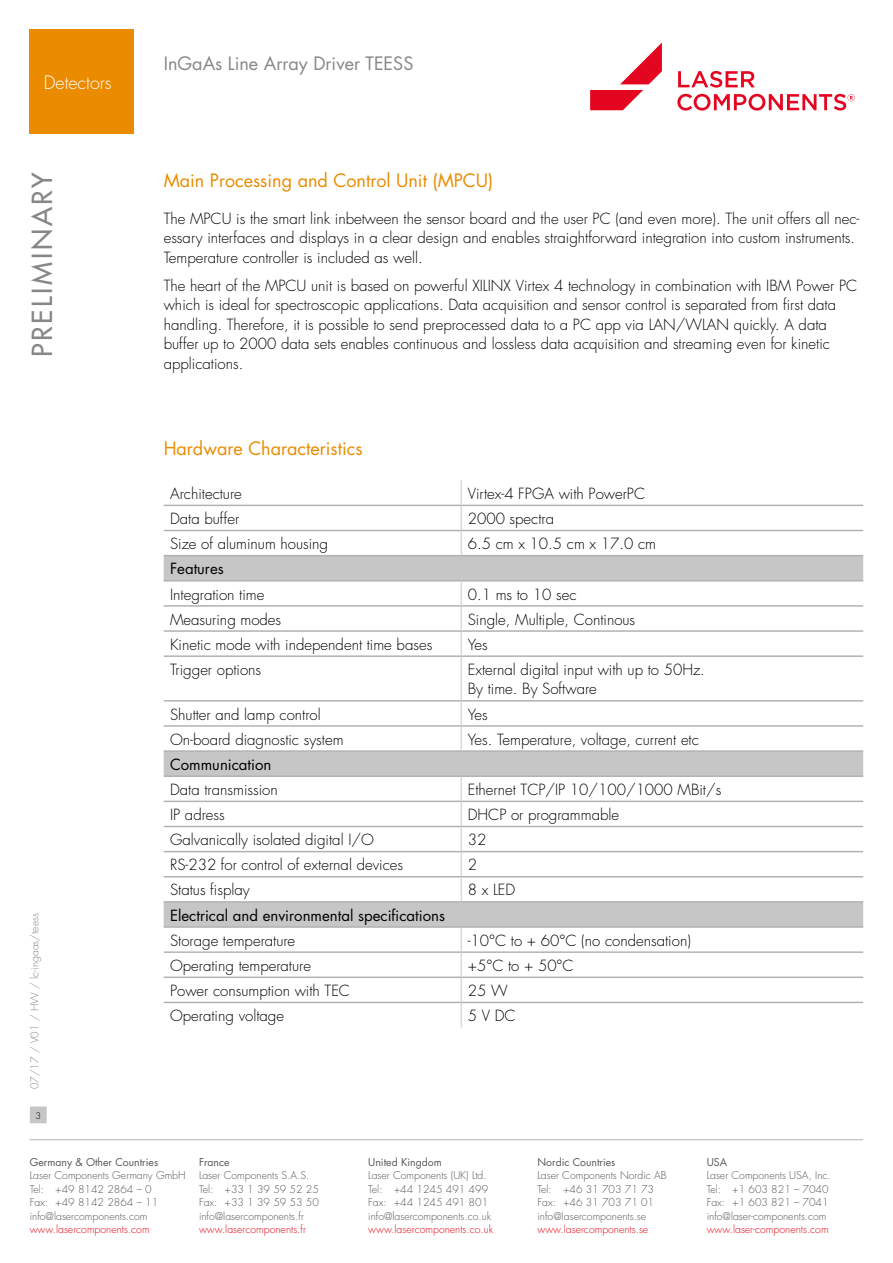
<style>
.page{position:relative;width:893px;height:1263px;background:#fff}
.page>*{position:absolute;margin:0;border:0;box-sizing:border-box;transform-origin:0 0}
.t1{font:500 27px "Futura Std";letter-spacing:.1em;color:#878787}
.t2{font:18px "Futura Std";color:#ea8b00}
.t3{font:18px "Futura Std";color:#878787}
.t4{font:300 18px "Futura Std";color:#fff}
.t5{font:300 15px/19.5px "Futura Std";color:#000}
.t6{font:15px "Futura Std";color:#000}
.t7{font:300 10.5px/13.5px "Futura Std";color:#575756}
.t8{font:300 10.5px "Futura Std";color:#e30613}
.t9{font:10.5px "Futura Std";color:#575756}
.t10{font:300 10.5px "Futura Std";color:#878787}
.t11{font:300 9px "Futura Std";color:#000}
</style>
<div class="page">
<hr style="left:30px;top:1139px;width:833px;height:1px;background:#c6c6c6">
<div style="left:31px;top:1107px;width:15px;height:16px;background:#c6c6c6"></div>
<div style="left:30px;top:1106px;width:17px;height:17px;border:1px solid #c6c6c6"></div>
<svg style="left:677px;top:71px;width:178px;height:40px"></svg>
<svg style="left:590px;top:43px;width:72px;height:67px"></svg>
<svg style="left:164px;top:556px;width:699px;height:370px"></svg>
<svg style="left:461px;top:480px;width:1px;height:75px"></svg>
<svg style="left:461px;top:581px;width:1px;height:74px"></svg>
<hr style="left:461px;top:657px;width:1px;height:43px;background:#dadada">
<svg style="left:461px;top:701px;width:1px;height:49px"></svg>
<svg style="left:461px;top:777px;width:1px;height:124px"></svg>
<svg style="left:461px;top:928px;width:1px;height:99px"></svg>
<hr style="left:164px;top:505px;width:297px;height:1px;background:#b3b2b2">
<hr style="left:461px;top:505px;width:402px;height:1px;background:#b3b2b2">
<hr style="left:164px;top:530px;width:297px;height:1px;background:#b3b2b2">
<hr style="left:461px;top:530px;width:402px;height:1px;background:#b3b2b2">
<hr style="left:164px;top:555px;width:297px;height:1px;background:#b3b2b2">
<hr style="left:461px;top:555px;width:402px;height:1px;background:#b3b2b2">
<hr style="left:164px;top:580px;width:297px;height:1px;background:#b3b2b2">
<hr style="left:461px;top:580px;width:402px;height:1px;background:#b3b2b2">
<hr style="left:164px;top:605px;width:297px;height:2px;background:#b3b2b2">
<hr style="left:461px;top:605px;width:402px;height:2px;background:#b3b2b2">
<hr style="left:164px;top:630px;width:297px;height:2px;background:#b3b2b2">
<hr style="left:461px;top:630px;width:402px;height:2px;background:#b3b2b2">
<hr style="left:164px;top:655px;width:297px;height:2px;background:#b3b2b2">
<hr style="left:461px;top:655px;width:402px;height:2px;background:#b3b2b2">
<hr style="left:164px;top:700px;width:297px;height:1px;background:#b3b2b2">
<hr style="left:461px;top:700px;width:402px;height:1px;background:#b3b2b2">
<hr style="left:164px;top:725px;width:297px;height:2px;background:#b3b2b2">
<hr style="left:461px;top:725px;width:402px;height:2px;background:#b3b2b2">
<hr style="left:164px;top:750px;width:297px;height:2px;background:#b3b2b2">
<hr style="left:461px;top:750px;width:402px;height:2px;background:#b3b2b2">
<hr style="left:164px;top:775px;width:297px;height:2px;background:#b3b2b2">
<hr style="left:461px;top:775px;width:402px;height:2px;background:#b3b2b2">
<hr style="left:164px;top:801px;width:297px;height:1px;background:#b3b2b2">
<hr style="left:461px;top:801px;width:402px;height:1px;background:#b3b2b2">
<hr style="left:164px;top:826px;width:297px;height:1px;background:#b3b2b2">
<hr style="left:461px;top:826px;width:402px;height:1px;background:#b3b2b2">
<hr style="left:164px;top:851px;width:297px;height:1px;background:#b3b2b2">
<hr style="left:461px;top:851px;width:402px;height:1px;background:#b3b2b2">
<hr style="left:164px;top:876px;width:297px;height:1px;background:#b3b2b2">
<hr style="left:461px;top:876px;width:402px;height:1px;background:#b3b2b2">
<hr style="left:164px;top:901px;width:297px;height:2px;background:#b3b2b2">
<hr style="left:461px;top:901px;width:402px;height:2px;background:#b3b2b2">
<hr style="left:164px;top:926px;width:297px;height:2px;background:#b3b2b2">
<hr style="left:461px;top:926px;width:402px;height:2px;background:#b3b2b2">
<hr style="left:164px;top:951px;width:297px;height:2px;background:#b3b2b2">
<hr style="left:461px;top:951px;width:402px;height:2px;background:#b3b2b2">
<hr style="left:164px;top:976px;width:297px;height:2px;background:#b3b2b2">
<hr style="left:461px;top:976px;width:402px;height:2px;background:#b3b2b2">
<hr style="left:164px;top:1002px;width:297px;height:1px;background:#b3b2b2">
<hr style="left:461px;top:1002px;width:402px;height:1px;background:#b3b2b2">
<div style="left:30px;top:30px;width:104px;height:104px;background:#ea8b00"></div>
<p class="t4" style="left:44px;top:72px;width:69px">Detectors</p>
<h1 class="t1" style="left:25px;top:357px;width:187px;rotate:-90deg">PRELIMINARY</h1>
<p class="t10" style="left:28px;top:1089px;width:178px;rotate:-90deg">07/17 / V01 / HW / lc-ingaas/teess</p>
<p class="t11" style="left:35px;top:1110px;width:7px">3</p>
<p class="t3" style="left:164px;top:52px;width:251px">InGaAs Line Array Driver TEESS</p>
<p class="t2" style="left:164px;top:169px;width:331px">Main Processing and Control Unit (MPCU)</p>
<p class="t5" style="left:164px;top:209px;width:697px">The MPCU is the smart link inbetween the sensor board and the user PC (and even more). The unit offers all nec&shy;essary interfaces and displays in a clear design and enables straightforward integration into custom instruments.<br>Temperature controller is included as well.</p>
<p class="t5" style="left:164px;top:276px;width:695px">The heart of the MPCU unit is based on powerful XILINX Virtex 4 technology in combination with IBM Power PC which is ideal for spectroscopic applications. Data acquisition and sensor control is separated from first data handling. Therefore, it is possible to send preprocessed data to a PC app via LAN/WLAN quickly. A data buffer up to 2000 data sets enables continuous and lossless data acquisition and streaming even for kinetic applications.</p>
<p class="t2" style="left:164px;top:437px;width:200px">Hardware Characteristics</p>
<p class="t5" style="left:170px;top:484px;width:73px">Architecture</p>
<p class="t5" style="left:468px;top:484px;width:179px">Virtex-4 FPGA with PowerPC</p>
<p class="t5" style="left:170px;top:509px;width:71px">Data buffer</p>
<p class="t5" style="left:468px;top:509px;width:88px">2000 spectra</p>
<p class="t5" style="left:170px;top:534px;width:160px">Size of aluminum housing</p>
<p class="t5" style="left:468px;top:534px;width:190px">6.5 cm x 10.5 cm x 17.0 cm</p>
<p class="t6" style="left:170px;top:559px;width:55px">Features</p>
<p class="t5" style="left:170px;top:585px;width:96px">Integration time</p>
<p class="t5" style="left:468px;top:585px;width:110px">0.1 ms to 10 sec</p>
<p class="t5" style="left:170px;top:610px;width:113px">Measuring modes</p>
<p class="t5" style="left:468px;top:610px;width:169px">Single, Multiple, Continous</p>
<p class="t5" style="left:170px;top:635px;width:264px">Kinetic mode with independent time bases</p>
<p class="t5" style="left:468px;top:635px;width:22px">Yes</p>
<p class="t5" style="left:170px;top:660px;width:93px">Trigger options</p>
<p class="t5" style="left:468px;top:660px;width:239px">External digital input with up to 50Hz.<br>By time. By Software</p>
<p class="t5" style="left:170px;top:705px;width:152px">Shutter and lamp control</p>
<p class="t5" style="left:468px;top:705px;width:22px">Yes</p>
<p class="t5" style="left:170px;top:730px;width:175px">On-board diagnostic system</p>
<p class="t5" style="left:468px;top:730px;width:233px">Yes. Temperature, voltage, current etc</p>
<p class="t6" style="left:170px;top:755px;width:103px">Communication</p>
<p class="t5" style="left:170px;top:780px;width:109px">Data transmission</p>
<p class="t5" style="left:468px;top:780px;width:255px">Ethernet TCP/IP 10/100/1000 MBit/s</p>
<p class="t5" style="left:170px;top:805px;width:56px">IP adress</p>
<p class="t5" style="left:468px;top:805px;width:153px">DHCP or programmable</p>
<p class="t5" style="left:170px;top:830px;width:205px">Galvanically isolated digital I/O</p>
<p class="t5" style="left:468px;top:830px;width:20px">32</p>
<p class="t5" style="left:170px;top:855px;width:235px">RS-232 for control of external devices</p>
<p class="t5" style="left:468px;top:855px;width:11px">2</p>
<p class="t5" style="left:170px;top:881px;width:81px">Status fisplay</p>
<p class="t5" style="left:468px;top:881px;width:49px">8 x LED</p>
<p class="t6" style="left:170px;top:905px;width:276px">Electrical and environmental specifications</p>
<p class="t5" style="left:170px;top:931px;width:127px">Storage temperature</p>
<p class="t5" style="left:468px;top:931px;width:225px">-10°C to + 60°C (no condensation)</p>
<p class="t5" style="left:170px;top:956px;width:142px">Operating temperature</p>
<p class="t5" style="left:468px;top:956px;width:107px">+5°C to + 50°C</p>
<p class="t5" style="left:170px;top:981px;width:181px">Power consumption with TEC</p>
<p class="t5" style="left:468px;top:981px;width:41px">25 W</p>
<p class="t5" style="left:170px;top:1006px;width:115px">Operating voltage</p>
<p class="t5" style="left:468px;top:1006px;width:49px">5 V DC</p>
<p class="t9" style="left:30px;top:1155px;width:130px">Germany &amp; Other Countries</p>
<p class="t7" style="left:30px;top:1169px;width:157px">Laser Components Germany GmbH<br>Tel: +49 8142 2864 – 0<br>Fax: +49 8142 2864 – 11 info@lasercomponents.com</p>
<p class="t8" style="left:30px;top:1223px;width:121px">www.lasercomponents.com</p>
<p class="t9" style="left:199px;top:1155px;width:32px">France</p>
<p class="t7" style="left:199px;top:1169px;width:121px">Laser Components S.A.S.<br>Tel: +33 1 39 59 52 25<br>Fax: +33 1 39 59 53 50 info@lasercomponents.fr</p>
<p class="t8" style="left:199px;top:1223px;width:108px">www.lasercomponents.fr</p>
<p class="t9" style="left:368px;top:1155px;width:75px">United Kingdom</p>
<p class="t7" style="left:368px;top:1169px;width:124px">Laser Components (UK) Ltd.<br>Tel: +44 1245 491 499<br>Fax: +44 1245 491 801 info@lasercomponents.co.uk</p>
<p class="t8" style="left:368px;top:1223px;width:126px">www.lasercomponents.co.uk</p>
<p class="t9" style="left:537px;top:1155px;width:79px">Nordic Countries</p>
<p class="t7" style="left:537px;top:1169px;width:131px">Laser Components Nordic AB<br>Tel: +46 31 703 71 73<br>Fax: +46 31 703 71 01 info@lasercomponents.se</p>
<p class="t8" style="left:537px;top:1223px;width:112px">www.lasercomponents.se</p>
<p class="t9" style="left:707px;top:1155px;width:22px">USA</p>
<p class="t7" style="left:707px;top:1169px;width:126px">Laser Components USA, Inc.<br>Tel: +1 603 821 – 7040<br>Fax: +1 603 821 – 7041 info@laser-components.com</p>
<p class="t8" style="left:707px;top:1223px;width:123px">www.laser-components.com</p>
</div>
